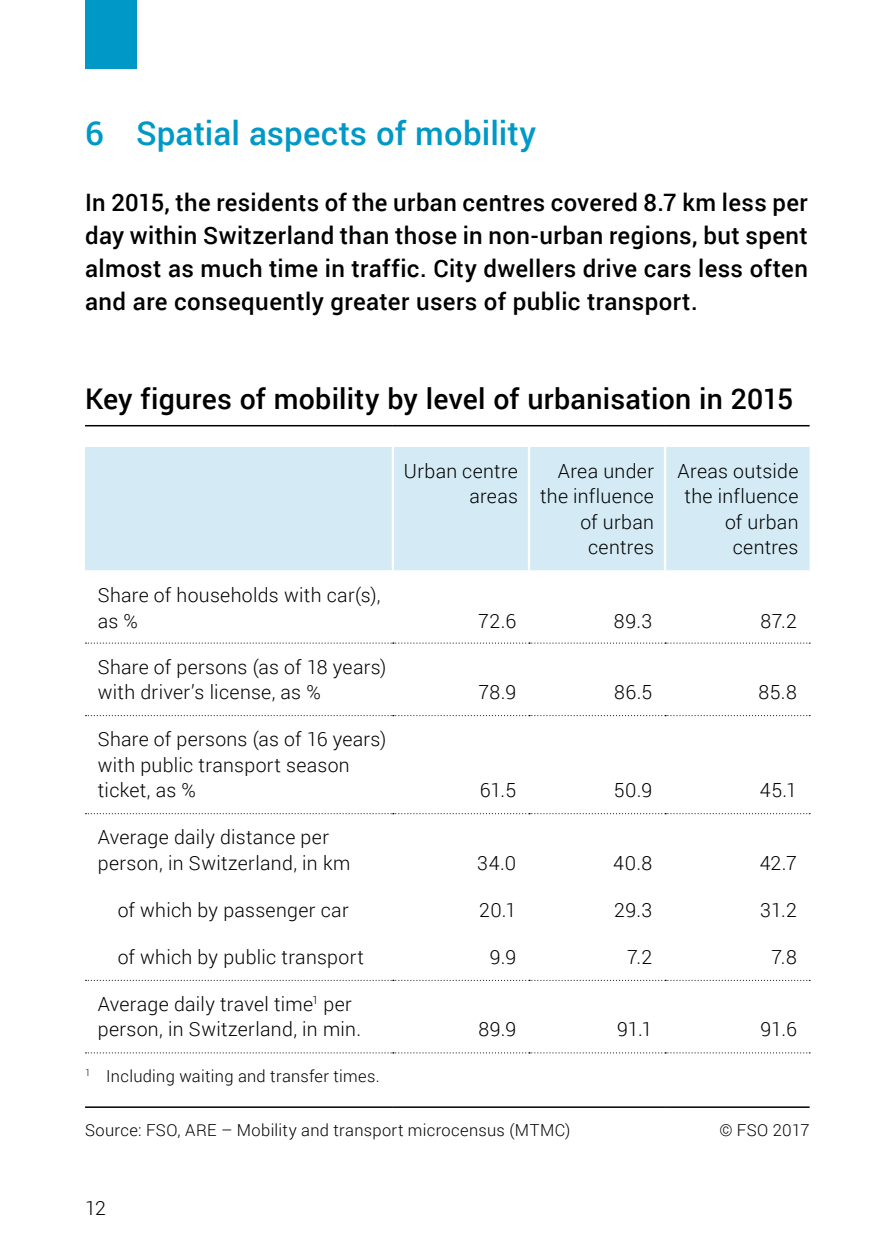
<style>
.page{position:relative;width:893px;height:1259px;background:#fff}
.page>*{position:absolute;margin:0;border:0;box-sizing:border-box;transform-origin:0 0}
.Untertitel_1_farbig{font:500 33px "Roboto";color:#0099c7}
.TAB_Titel{font:500 28.5px "Roboto";letter-spacing:.01em;color:#000}
.Grundtext_EN{font:500 24px/33px "Roboto";letter-spacing:.02em;color:#000;text-align:justify}
.TAB_Grundtext_TAB_Ko{font:300 19.5px/25.5px "Roboto";letter-spacing:.015em;color:#000}
.TAB_Fusszeile{font:300 16.5px "Roboto";letter-spacing:.02em;color:#000}
</style>
<div class="page">
<div style="left:85px;top:0;width:51px;height:68px;background:#0099c7"></div>
<svg style="left:85px;top:426px;width:725px;height:1px"></svg>
<div style="left:85px;top:447px;width:725px;height:123px;background:#d4ebf6"></div>
<hr style="left:392px;top:447px;width:2px;height:123px;background:#fff">
<hr style="left:528px;top:447px;width:2px;height:123px;background:#fff">
<hr style="left:664px;top:447px;width:2px;height:123px;background:#fff">
<svg style="left:85px;top:642px;width:725px;height:1px"></svg>
<svg style="left:85px;top:715px;width:725px;height:1px"></svg>
<svg style="left:85px;top:813px;width:725px;height:1px"></svg>
<svg style="left:85px;top:980px;width:725px;height:1px"></svg>
<hr style="left:85px;top:425px;width:308px;height:1px;background:#000">
<hr style="left:393px;top:425px;width:136px;height:1px;background:#000">
<hr style="left:529px;top:425px;width:136px;height:1px;background:#000">
<hr style="left:665px;top:425px;width:145px;height:1px;background:#000">
<svg style="left:85px;top:1052px;width:725px;height:1px"></svg>
<hr style="left:85px;top:1106px;width:308px;height:2px;background:#000">
<hr style="left:393px;top:1106px;width:136px;height:2px;background:#000">
<hr style="left:529px;top:1106px;width:136px;height:2px;background:#000">
<hr style="left:665px;top:1106px;width:145px;height:2px;background:#000">
<h3 class="Untertitel_1_farbig" style="left:85px;top:110px;width:453px">6 Spatial aspects of mobility</h3>
<p class="Grundtext_EN" style="left:85px;top:185px;width:724px">In 2015, the residents of the urban centres covered 8.7 km less per day within Switzerland than those in non-urban regions, but spent almost as much time in traffic. City dwellers drive cars less often and are consequently greater users of public transport.</p>
<p class="TAB_Titel" style="left:85px;top:378px;width:710px">Key figures of mobility by level of urbanisation in 2015</p>
<p class="TAB_Grundtext_TAB_Ko" style="left:98px;top:582px;width:284px">Share of households with car(s), as %</p>
<p class="TAB_Grundtext_TAB_Ko" style="left:98px;top:653px;width:290px">Share of persons (as of 18 years) with driver’s license, as %</p>
<p class="TAB_Grundtext_TAB_Ko" style="left:98px;top:726px;width:290px">Share of persons (as of 16 years) with public transport season ticket, as %</p>
<p class="TAB_Grundtext_TAB_Ko" style="left:98px;top:824px;width:254px">Average daily distance per person, in Switzerland, in km</p>
<p class="TAB_Grundtext_TAB_Ko" style="left:404px;top:457px;width:115px;text-align:right">Urban centre areas</p>
<p class="TAB_Grundtext_TAB_Ko" style="left:540px;top:457px;width:115px;text-align:right">Area under the influence of urban centres</p>
<p class="TAB_Grundtext_TAB_Ko" style="left:677px;top:457px;width:123px;text-align:right">Areas outside the influence of urban centres</p>
<p class="TAB_Grundtext_TAB_Ko" style="left:478px;top:607px;width:39px">72.6</p>
<p class="TAB_Grundtext_TAB_Ko" style="left:614px;top:607px;width:40px">89.3</p>
<p class="TAB_Grundtext_TAB_Ko" style="left:761px;top:607px;width:38px">87.2</p>
<p class="TAB_Grundtext_TAB_Ko" style="left:478px;top:679px;width:39px">78.9</p>
<p class="TAB_Grundtext_TAB_Ko" style="left:614px;top:679px;width:40px">86.5</p>
<p class="TAB_Grundtext_TAB_Ko" style="left:758px;top:679px;width:40px">85.8</p>
<p class="TAB_Grundtext_TAB_Ko" style="left:480px;top:777px;width:38px">61.5</p>
<p class="TAB_Grundtext_TAB_Ko" style="left:614px;top:777px;width:40px">50.9</p>
<p class="TAB_Grundtext_TAB_Ko" style="left:760px;top:777px;width:39px">45.1</p>
<p class="TAB_Grundtext_TAB_Ko" style="left:477px;top:849px;width:41px">34.0</p>
<p class="TAB_Grundtext_TAB_Ko" style="left:613px;top:849px;width:41px">40.8</p>
<p class="TAB_Grundtext_TAB_Ko" style="left:760px;top:849px;width:39px">42.7</p>
<p class="TAB_Grundtext_TAB_Ko" style="left:118px;top:896px;width:233px">of which by passenger car</p>
<p class="TAB_Grundtext_TAB_Ko" style="left:479px;top:896px;width:38px">20.1</p>
<p class="TAB_Grundtext_TAB_Ko" style="left:614px;top:896px;width:40px">29.3</p>
<p class="TAB_Grundtext_TAB_Ko" style="left:760px;top:896px;width:38px">31.2</p>
<p class="TAB_Grundtext_TAB_Ko" style="left:118px;top:943px;width:248px">of which by public transport</p>
<p class="TAB_Grundtext_TAB_Ko" style="left:490px;top:943px;width:28px">9.9</p>
<p class="TAB_Grundtext_TAB_Ko" style="left:627px;top:943px;width:27px">7.2</p>
<p class="TAB_Grundtext_TAB_Ko" style="left:772px;top:943px;width:27px">7.8</p>
<p class="TAB_Grundtext_TAB_Ko" style="left:98px;top:990px;width:265px">Average daily travel time<sup>1</sup> per person, in Switzerland, in min.</p>
<p class="TAB_Grundtext_TAB_Ko" style="left:478px;top:1016px;width:39px">89.9</p>
<p class="TAB_Grundtext_TAB_Ko" style="left:617px;top:1016px;width:37px">91.1</p>
<p class="TAB_Grundtext_TAB_Ko" style="left:761px;top:1016px;width:38px">91.6</p>
<p class="TAB_Fusszeile" style="left:85px;top:1064px;width:296px"><sup>1</sup> Including waiting and transfer times.</p>
<p class="TAB_Fusszeile" style="left:85px;top:1118px;width:487px">Source: FSO, ARE – Mobility and transport microcensus (MTMC)</p>
<p class="TAB_Fusszeile" style="left:719px;top:1118px;width:92px">© FSO 2017</p>
<p class="TAB_Grundtext_TAB_Ko" style="left:85px;top:1194px;width:22px">12</p>
</div>
